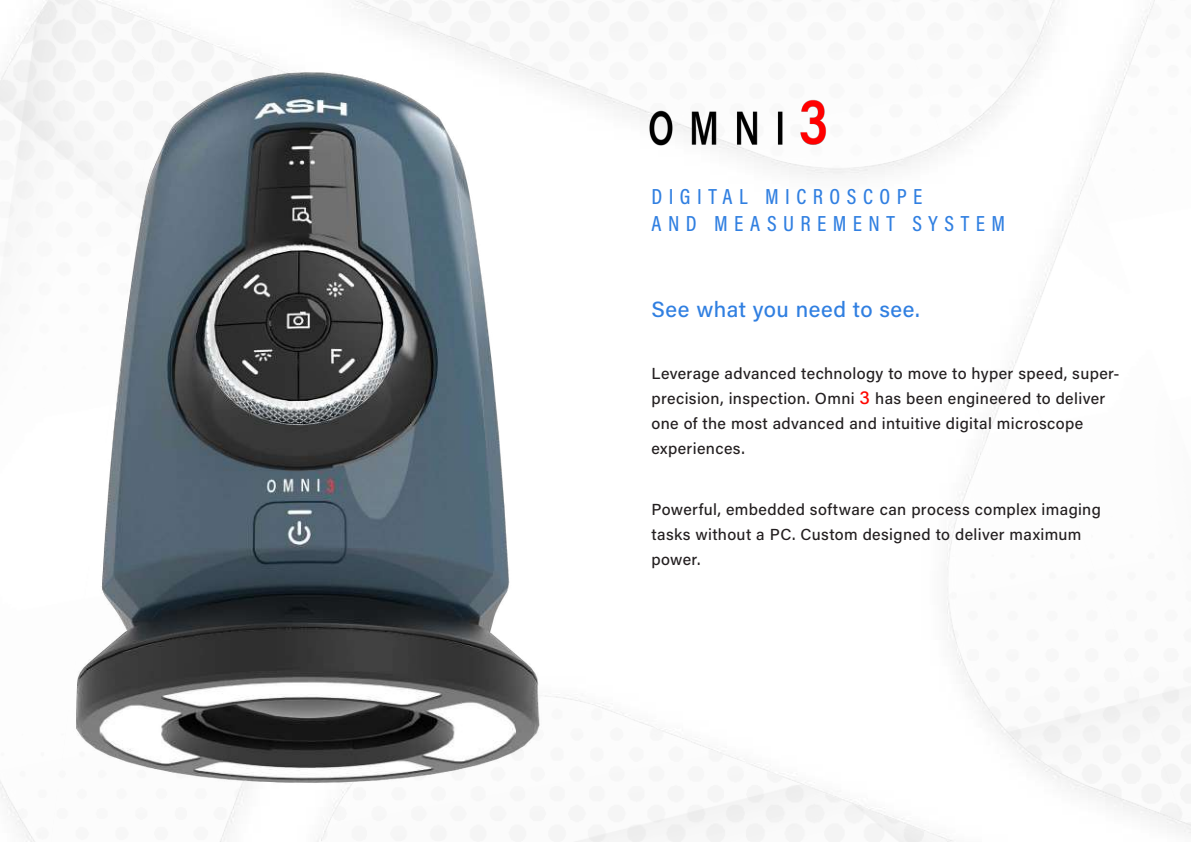
<style>
.page{position:relative;width:1191px;height:842px;background:#fff}
.page>*{position:absolute;margin:0;border:0;box-sizing:border-box;transform-origin:0 0}
.t1{font:500 22px/27.7px "Acumin Pro Cond";letter-spacing:.295em;color:#307fe1}
.t2{font:500 22px "Acumin Pro";letter-spacing:.02em;color:#307fe1}
.t3{font:500 16px/25px "Acumin Pro";letter-spacing:.025em;color:#231f20}
.s1{font-size:19px;color:#ff0600}
</style>
<div class="page">
<img style="left:39px;top:56px;width:528px;height:738px">
<img style="left:648px;top:95px;width:191px;height:57px">
<h1 class="t1" style="left:651px;top:182px;width:355px">DIGITAL MICROSCOPE<br>AND MEASUREMENT SYSTEM</h1>
<h1 class="t2" style="left:651px;top:294px;width:270px">See what you need to see.</h1>
<p class="t3" style="left:651px;top:360px;width:469px">Leverage advanced technology to move to hyper speed, super&shy;precision, inspection. Omni <span class="s1">3</span> has been engineered to deliver one of the most advanced and intuitive digital microscope experiences.</p>
<p class="t3" style="left:651px;top:496px;width:451px">Powerful, embedded software can process complex imaging tasks without a PC. Custom designed to deliver maximum power.</p>
</div>
